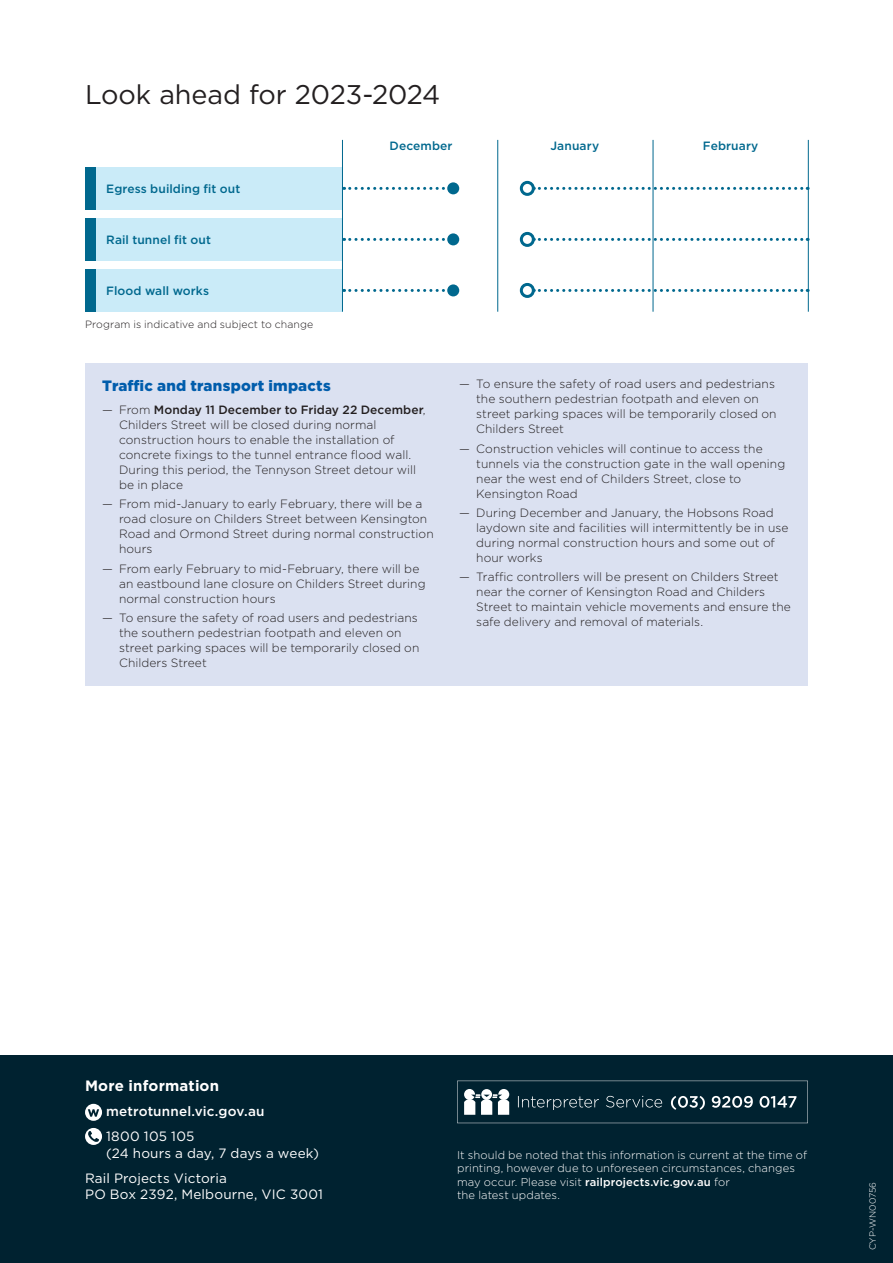
<style>
.page{position:relative;width:893px;height:1263px;background:#fff}
.page>*{position:absolute;margin:0;border:0;box-sizing:border-box;transform-origin:0 0}
.t1{font:27px "Gotham";letter-spacing:-.005em;color:#231f20}
.t2{font:900 15px "Gotham";letter-spacing:.015em;color:#015dac}
.t3{font:700 15px "Gotham";letter-spacing:.01em;color:#fff}
.t4{font:13.5px/16.5px "Gotham";letter-spacing:.01em;color:#fff}
.t5{font:500 13.5px "Gotham";letter-spacing:.015em;color:#fff}
.t6{font:300 12px/15px "Gotham";letter-spacing:.005em;color:#231f20}
.t7{font:500 12px "Gotham";letter-spacing:.01em;color:#00688e}
.t8{font:300 11.25px/13.5px "Gotham";letter-spacing:.005em;color:#fff}
.t9{font:300 10.5px "Gotham";letter-spacing:.01em;color:#231f20}
.t10{font:300 9px "Gotham";color:#fff}
.s1{font-weight:500}
</style>
<div class="page">
<div style="left:0;top:1055px;width:893px;height:208px;background:#002230"></div>
<svg style="left:457px;top:1081px;width:351px;height:42px"></svg>
<div style="left:85px;top:1104px;width:17px;height:17px;background:#fff;border-radius:50%"></div>
<svg style="left:88px;top:1109px;width:11px;height:8px"></svg>
<div style="left:85px;top:1128px;width:17px;height:17px;background:#fff;border-radius:50%"></div>
<svg style="left:88px;top:1131px;width:11px;height:11px"></svg>
<div style="left:85px;top:269px;width:257px;height:43px;background:#caebf8"></div>
<div style="left:85px;top:167px;width:257px;height:43px;background:#caebf8"></div>
<div style="left:85px;top:218px;width:257px;height:43px;background:#caebf8"></div>
<div style="left:85px;top:167px;width:10px;height:43px;background:#00688e"></div>
<div style="left:85px;top:218px;width:10px;height:43px;background:#00688e"></div>
<div style="left:85px;top:269px;width:10px;height:43px;background:#00688e"></div>
<hr style="left:497px;top:140px;width:1px;height:172px;background:#00688e">
<hr style="left:653px;top:140px;width:1px;height:172px;background:#00688e">
<hr style="left:808px;top:140px;width:1px;height:172px;background:#00688e">
<hr style="left:342px;top:140px;width:1px;height:172px;background:#00688e">
<svg style="left:344px;top:187px;width:101px;height:3px"></svg>
<div style="left:447px;top:182px;width:12px;height:12px;background:#00688e;border-radius:50%"></div>
<svg style="left:535px;top:187px;width:273px;height:3px"></svg>
<div style="left:520px;top:181px;width:15px;height:15px;border:3px solid #00688e;border-radius:50%"></div>
<svg style="left:344px;top:238px;width:101px;height:3px"></svg>
<div style="left:447px;top:233px;width:12px;height:12px;background:#00688e;border-radius:50%"></div>
<svg style="left:535px;top:238px;width:273px;height:3px"></svg>
<div style="left:520px;top:232px;width:15px;height:15px;border:3px solid #00688e;border-radius:50%"></div>
<svg style="left:344px;top:289px;width:101px;height:3px"></svg>
<div style="left:447px;top:284px;width:12px;height:12px;background:#00688e;border-radius:50%"></div>
<svg style="left:535px;top:289px;width:273px;height:3px"></svg>
<div style="left:520px;top:283px;width:15px;height:15px;border:3px solid #00688e;border-radius:50%"></div>
<div style="left:85px;top:363px;width:723px;height:323px;background:#dbe1f1"></div>
<h1 class="t1" style="left:85px;top:77px;width:357px">Look ahead for 2023-2024</h1>
<p class="t7" style="left:106px;top:180px;width:136px">Egress building fit out</p>
<p class="t7" style="left:106px;top:231px;width:106px">Rail tunnel fit out</p>
<p class="t7" style="left:106px;top:283px;width:104px">Flood wall works</p>
<p class="t9" style="left:85px;top:317px;width:230px">Program is indicative and subject to change</p>
<p class="t7" style="left:389px;top:137px;width:65px">December</p>
<p class="t7" style="left:550px;top:137px;width:50px">January</p>
<p class="t7" style="left:703px;top:137px;width:57px">February</p>
<p class="t2" style="left:102px;top:375px;width:230px">Traffic and transport impacts</p>
<p class="t6" style="left:119px;top:402px;width:308px;text-indent:-17px">— From <span class="s1">Monday 11 December to Friday 22 December</span>, Childers Street will be closed during normal construction hours to enable the installation of concrete fixings to the tunnel entrance flood wall.<br>During this period, the Tennyson Street detour will be in place</p>
<p class="t6" style="left:119px;top:496px;width:316px;text-indent:-17px">— From mid-January to early February, there will be a road closure on Childers Street between Kensington Road and Ormond Street during normal construction hours</p>
<p class="t6" style="left:119px;top:560px;width:308px;text-indent:-17px">— From early February to mid-February, there will be an eastbound lane closure on Childers Street during normal construction hours</p>
<p class="t6" style="left:119px;top:610px;width:302px;text-indent:-17px">— To ensure the safety of road users and pedestrians the southern pedestrian footpath and eleven on street parking spaces will be temporarily closed on Childers Street</p>
<p class="t6" style="left:476px;top:376px;width:302px;text-indent:-17px">— To ensure the safety of road users and pedestrians the southern pedestrian footpath and eleven on street parking spaces will be temporarily closed on Childers Street</p>
<p class="t6" style="left:476px;top:441px;width:311px;text-indent:-17px">— Construction vehicles will continue to access the tunnels via the construction gate in the wall opening near the west end of Childers Street, close to Kensington Road</p>
<p class="t6" style="left:476px;top:505px;width:314px;text-indent:-17px">— During December and January, the Hobsons Road laydown site and facilities will intermittently be in use during normal construction hours and some out of hour works</p>
<p class="t6" style="left:476px;top:569px;width:316px;text-indent:-17px">— Traffic controllers will be present on Childers Street near the corner of Kensington Road and Childers Street to maintain vehicle movements and ensure the safe delivery and removal of materials.</p>
<p class="t3" style="left:85px;top:1076px;width:136px">More information</p>
<p class="t5" style="left:106px;top:1102px;width:160px">metrotunnel.vic.gov.au</p>
<p class="t4" style="left:106px;top:1128px;width:215px">1800 105 105<br>(24 hours a day, 7 days a week)</p>
<p class="t4" style="left:85px;top:1169px;width:239px">Rail Projects Victoria<br>PO Box 2392, Melbourne, VIC 3001</p>
<p class="t8" style="left:457px;top:1148px;width:351px">It should be noted that this information is current at the time of printing, however due to unforeseen circumstances, changes may occur. Please visit <span class="s1">railprojects.vic.gov.au</span> for<br>the latest updates.</p>
<p class="t10" style="left:867px;top:1250px;width:70px;rotate:-90deg">CYP-WN00756</p>
</div>
